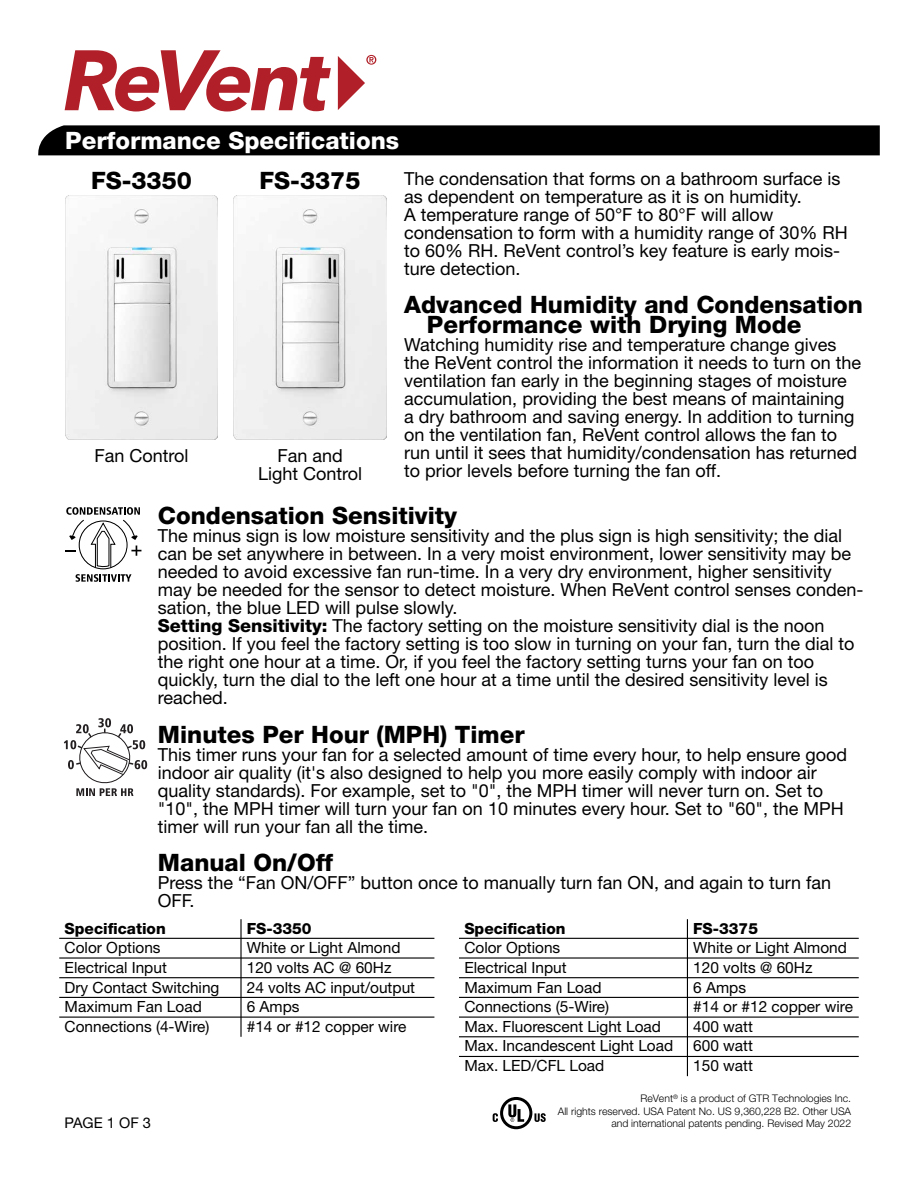
<style>
.page{position:relative;width:918px;height:1188px;background:#fff}
.page>*{position:absolute;margin:0;border:0;box-sizing:border-box;transform-origin:0 0}
.t1{font:800 24px/20.2px "Helvetica Neue LT Std";color:#000}
.t2{font:800 24px "Helvetica Neue LT Std";color:#fff}
.t3{font:18px/18px "Helvetica Neue LT Std";color:#000}
.t4{font:15.45px/19.6px "Helvetica Neue LT Std";color:#000}
.t5{font:800 15.45px "Helvetica Neue LT Std";color:#000}
.t6{font:14.7px "Helvetica Neue LT Std";color:#000}
.t7{font:300 10.5px/12.6px "Helvetica Neue LT Std";color:#000;text-align:right}
.s1{font-weight:800}
</style>
<div class="page">
<div style="left:38px;top:125px;width:842px;height:30px;background:#000"></div>
<svg style="left:64px;top:718px;width:83px;height:78px"></svg>
<svg style="left:65px;top:50px;width:266px;height:62px"></svg>
<svg style="left:338px;top:55px;width:38px;height:55px"></svg>
<svg style="left:76px;top:574px;width:56px;height:8px"></svg>
<svg style="left:65px;top:507px;width:76px;height:61px"></svg>
<hr style="left:59px;top:938px;width:375px;height:1px;background:#000">
<hr style="left:59px;top:957px;width:375px;height:2px;background:#000">
<hr style="left:59px;top:977px;width:375px;height:1px;background:#000">
<hr style="left:59px;top:997px;width:375px;height:1px;background:#000">
<hr style="left:240px;top:919px;width:2px;height:118px;background:#000">
<hr style="left:59px;top:1017px;width:375px;height:1px;background:#000">
<hr style="left:459px;top:938px;width:400px;height:1px;background:#000">
<hr style="left:459px;top:957px;width:400px;height:2px;background:#000">
<hr style="left:459px;top:1017px;width:400px;height:1px;background:#000">
<hr style="left:459px;top:977px;width:400px;height:1px;background:#000">
<hr style="left:459px;top:997px;width:400px;height:1px;background:#000">
<hr style="left:687px;top:919px;width:1px;height:157px;background:#000">
<hr style="left:459px;top:1036px;width:400px;height:1px;background:#000">
<hr style="left:459px;top:1056px;width:400px;height:1px;background:#000">
<img style="left:65px;top:196px;width:153px;height:243px">
<img style="left:234px;top:196px;width:152px;height:243px">
<svg style="left:493px;top:1097px;width:53px;height:32px"></svg>
<h1 class="t2" style="left:65px;top:126px;width:335px">Performance Specifications</h1>
<h1 class="t1" style="left:91px;top:170px;width:102px">FS-3350</h1>
<h1 class="t1" style="left:260px;top:170px;width:102px">FS-3375</h1>
<p class="t3" style="left:95px;top:447px;width:96px">Fan Control</p>
<p class="t3" style="left:258px;top:447px;width:106px;text-align:center">Fan and<br>Light Control</p>
<p class="t3" style="left:404px;top:169px;width:445px">The condensation that forms on a bathroom surface is as dependent on temperature as it is on humidity.<br>A temperature range of 50°F to 80°F will allow condensation to form with a humidity range of 30% RH to 60% RH. ReVent control’s key feature is early mois&shy;ture detection.</p>
<h1 class="t1" style="left:427px;top:294px;width:438px;text-indent:-23px">Advanced Humidity and Condensation<br>Performance with Drying Mode</h1>
<p class="t3" style="left:404px;top:336px;width:458px">Watching humidity rise and temperature change gives the ReVent control the information it needs to turn on the ventilation fan early in the beginning stages of moisture accumulation, providing the best means of maintaining<br>a dry bathroom and saving energy. In addition to turning on the ventilation fan, ReVent control allows the fan to run until it sees that humidity/condensation has returned to prior levels before turning the fan off.</p>
<h1 class="t1" style="left:158px;top:506px;width:301px">Condensation Sensitivity</h1>
<p class="t3" style="left:158px;top:527px;width:707px">The minus sign is low moisture sensitivity and the plus sign is high sensitivity; the dial can be set anywhere in between. In a very moist environment, lower sensitivity may be needed to avoid excessive fan run-time. In a very dry environment, higher sensitivity may be needed for the sensor to detect moisture. When ReVent control senses conden&shy;sation, the blue LED will pulse slowly.<br><span class="s1">Setting Sensitivity:</span> The factory setting on the moisture sensitivity dial is the noon position. If you feel the factory setting is too slow in turning on your fan, turn the dial to the right one hour at a time. Or, if you feel the factory setting turns your fan on too quickly, turn the dial to the left one hour at a time until the desired sensitivity level is reached.</p>
<h1 class="t1" style="left:158px;top:724px;width:368px">Minutes Per Hour (MPH) Timer</h1>
<p class="t3" style="left:158px;top:745px;width:691px">This timer runs your fan for a selected amount of time every hour, to help ensure good indoor air quality (it's also designed to help you more easily comply with indoor air quality standards). For example, set to "0", the MPH timer will never turn on. Set to "10", the MPH timer will turn your fan on 10 minutes every hour. Set to "60", the MPH timer will run your fan all the time.</p>
<h1 class="t1" style="left:158px;top:852px;width:177px">Manual On/Off</h1>
<p class="t3" style="left:158px;top:873px;width:675px">Press the “Fan ON/OFF” button once to manually turn fan ON, and again to turn fan<br>OFF.</p>
<p class="t5" style="left:65px;top:919px;width:103px">Specification</p>
<p class="t4" style="left:65px;top:938px;width:156px">Color Options<br>Electrical Input<br>Dry Contact Switching<br>Maximum Fan Load<br>Connections (4-Wire)</p>
<p class="t5" style="left:247px;top:919px;width:66px">FS-3350</p>
<p class="t4" style="left:247px;top:938px;width:170px">White or Light Almond<br>120 volts AC @ 60Hz<br>24 volts AC input/output<br>6 Amps<br>#14 or #12 copper wire</p>
<p class="t6" style="left:65px;top:1114px;width:88px">PAGE 1 OF 3</p>
<p class="t5" style="left:464px;top:919px;width:103px">Specification</p>
<p class="t4" style="left:464px;top:938px;width:210px">Color Options<br>Electrical Input<br>Maximum Fan Load<br>Connections (5-Wire)<br>Max. Fluorescent Light Load<br>Max. Incandescent Light Load<br>Max. LED/CFL Load</p>
<p class="t5" style="left:693px;top:919px;width:66px">FS-3375</p>
<p class="t4" style="left:693px;top:938px;width:161px">White or Light Almond<br>120 volts @ 60Hz<br>6 Amps<br>#14 or #12 copper wire<br>400 watt<br>600 watt<br>150 watt</p>
<p class="t7" style="left:558px;top:1092px;width:295px">ReVent<sup>®</sup> is a product of GTR Technologies Inc.<br>All rights reserved. USA Patent No. US 9,360,228 B2. Other USA and international patents pending. Revised May 2022</p>
</div>
